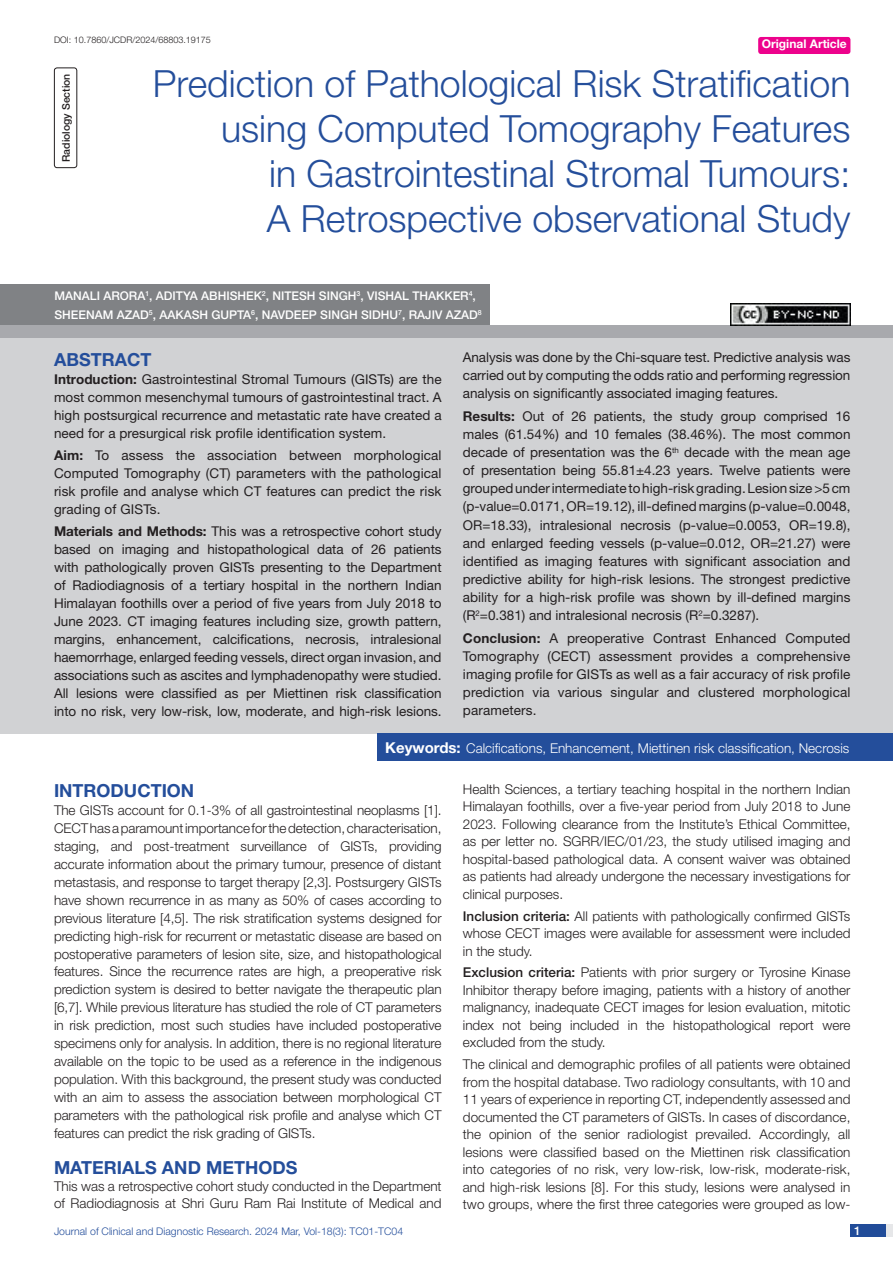
<style>
.page{position:relative;width:893px;height:1263px;background:#fff}
.page>*{position:absolute;margin:0;border:0;box-sizing:border-box;transform-origin:0 0}
.t1{font:300 37.5px/45px "Helvetica Neue";color:#244e9b;text-align:right}
.Heading{font:700 18px "Helvetica Neue";color:#244e9b}
.Abstract_head{font:700 18px "Helvetica Neue";color:#244e9b}
.Body_text{font:300 13.5px/18px "Helvetica Neue";color:#231f20;text-align:justify}
.Abstract_Text{font:13.5px/18px "Helvetica Neue";color:#231f20;text-align:justify}
.Key_words{font:300 13.5px "Helvetica Neue";color:#fff}
.Author{font:500 12px/18.8px "Helvetica Neue";color:#fff}
.t2{font:700 12px "Helvetica Neue";color:#fff}
.t3{font:300 10.5px "Helvetica Neue";color:#244e9b}
.section{font:500 10.5px "Helvetica Neue";color:#231f20}
.DOI{font:300 9px "Helvetica Neue";color:#231f20}
.s1{font-weight:700}
.s2{font-weight:700;font-size:15px}
.s3{font-weight:500}
</style>
<div class="page">
<div style="left:850px;top:1224px;width:43px;height:13px;background:#e6e7e9"></div>
<div style="left:850px;top:1224px;width:35px;height:13px;background:#214c99"></div>
<div style="left:758px;top:37px;width:92px;height:17px;background:#ed028c;border-radius:3px"></div>
<div style="left:54px;top:68px;width:23px;height:100px;border:1px solid #231f20;border-radius:3px"></div>
<div style="left:0;top:284px;width:489px;height:42px;background:#808285"></div>
<div style="left:0;top:326px;width:893px;height:12px;background:#a8a9ad"></div>
<div style="left:0;top:338px;width:893px;height:395px;background:#d1d2d4"></div>
<div style="left:377px;top:733px;width:516px;height:28px;background:#244e9b"></div>
<img style="left:730px;top:303px;width:120px;height:23px">
<p class="DOI" style="left:54px;top:35px;width:158px">DOI: 10.7860/JCDR/2024/68803.19175</p>
<p class="t2" style="left:762px;top:37px;width:87px">Original Article</p>
<p class="section" style="left:60px;top:162px;width:90px;rotate:-90deg">RADIOLOGY SECTION</p>
<p class="t1" style="left:153px;top:60px;width:699px">Prediction of Pathological Risk Stratification using Computed Tomography Features<br>in Gastrointestinal Stromal Tumours:<br>A Retrospective observational Study</p>
<p class="Author" style="left:54px;top:286px;width:429px">MANALI ARORA<sup>1</sup>, ADITYA ABHISHEK<sup>2</sup>, NITESH SINGH<sup>3</sup>, VISHAL THAKKER<sup>4</sup>,<br>SHEENAM AZAD<sup>5</sup>, AAKASH GUPTA<sup>6</sup>, NAVDEEP SINGH SIDHU<sup>7</sup>, RAJIV AZAD<sup>8</sup></p>
<p class="Abstract_head" style="left:54px;top:348px;width:99px">ABSTRACT</p>
<p class="Abstract_Text" style="left:54px;top:370px;width:389px"><span class="s1">Introduction:</span> Gastrointestinal Stromal Tumours (GISTs) are the most common mesenchymal tumours of gastrointestinal tract. A high postsurgical recurrence and metastatic rate have created a need for a presurgical risk profile identification system.</p>
<p class="Abstract_Text" style="left:54px;top:446px;width:389px"><span class="s1">Aim:</span> To assess the association between morphological Computed Tomography (CT) parameters with the pathological risk profile and analyse which CT features can predict the risk grading of GISTs.</p>
<p class="Abstract_Text" style="left:54px;top:522px;width:389px"><span class="s1">Materials and Methods:</span> This was a retrospective cohort study based on imaging and histopathological data of 26 patients with pathologically proven GISTs presenting to the Department of Radiodiagnosis of a tertiary hospital in the northern Indian Himalayan foothills over a period of five years from July 2018 to June 2023. CT imaging features including size, growth pattern, margins, enhancement, calcifications, necrosis, intralesional haemorrhage, enlarged feeding vessels, direct organ invasion, and associations such as ascites and lymphadenopathy were studied.<br>All lesions were classified as per Miettinen risk classification into no risk, very low-risk, low, moderate, and high-risk lesions.</p>
<p class="Abstract_Text" style="left:463px;top:348px;width:389px">Analysis was done by the Chi-square test. Predictive analysis was carried out by computing the odds ratio and performing regression analysis on significantly associated imaging features.</p>
<p class="Abstract_Text" style="left:463px;top:407px;width:389px"><span class="s1">Results:</span> Out of 26 patients, the study group comprised 16 males (61.54%) and 10 females (38.46%). The most common decade of presentation was the 6<sup>th</sup> decade with the mean age of presentation being 55.81±4.23 years. Twelve patients were grouped under intermediate to high-risk grading. Lesion size &gt;5 cm (p-value=0.0171, OR=19.12), ill-defined margins (p-value=0.0048, OR=18.33), intralesional necrosis (p-value=0.0053, OR=19.8), and enlarged feeding vessels (p-value=0.012, OR=21.27) were identified as imaging features with significant association and predictive ability for high-risk lesions. The strongest predictive ability for a high-risk profile was shown by ill-defined margins (R<sup>2</sup>=0.381) and intralesional necrosis (R<sup>2</sup>=0.3287).</p>
<p class="Abstract_Text" style="left:463px;top:629px;width:389px"><span class="s1">Conclusion:</span> A preoperative Contrast Enhanced Computed Tomography (CECT) assessment provides a comprehensive imaging profile for GISTs as well as a fair accuracy of risk profile prediction via various singular and clustered morphological parameters.</p>
<p class="Key_words" style="left:385px;top:740px;width:466px"><span class="s2">Keywords:</span> Calcifications, Enhancement, Miettinen risk classification, Necrosis</p>
<p class="Heading" style="left:54px;top:780px;width:142px">INTRODUCTION</p>
<p class="Body_text" style="left:54px;top:801px;width:389px">The GISTs account for 0.1-3% of all gastrointestinal neoplasms [1].<br>CECT has a paramount importance for the detection, characterisation, staging, and post-treatment surveillance of GISTs, providing accurate information about the primary tumour, presence of distant metastasis, and response to target therapy [2,3]. Postsurgery GISTs have shown recurrence in as many as 50% of cases according to previous literature [4,5]. The risk stratification systems designed for predicting high-risk for recurrent or metastatic disease are based on postoperative parameters of lesion site, size, and histopathological features. Since the recurrence rates are high, a preoperative risk prediction system is desired to better navigate the therapeutic plan [6,7]. While previous literature has studied the role of CT parameters in risk prediction, most such studies have included postoperative specimens only for analysis. In addition, there is no regional literature available on the topic to be used as a reference in the indigenous population. With this background, the present study was conducted with an aim to assess the association between morphological CT parameters with the pathological risk profile and analyse which CT features can predict the risk grading of GISTs.</p>
<p class="Heading" style="left:54px;top:1156px;width:245px">MATERIALS AND METHODS</p>
<p class="Body_text" style="left:54px;top:1177px;width:389px;line-height:17.2px">This was a retrospective cohort study conducted in the Department of Radiodiagnosis at Shri Guru Ram Rai Institute of Medical and</p>
<p class="Body_text" style="left:463px;top:780px;width:389px;line-height:17.5px">Health Sciences, a tertiary teaching hospital in the northern Indian Himalayan foothills, over a five-year period from July 2018 to June 2023. Following clearance from the Institute’s Ethical Committee, as per letter no. SGRR/IEC/01/23, the study utilised imaging and hospital-based pathological data. A consent waiver was obtained as patients had already undergone the necessary investigations for clinical purposes.</p>
<p class="Body_text" style="left:463px;top:907px;width:389px;line-height:17.5px"><span class="s3">INCLUSION CRITERIA:</span> All patients with pathologically confirmed GISTs whose CECT images were available for assessment were included in the study.</p>
<p class="Body_text" style="left:463px;top:963px;width:389px;line-height:17.5px"><span class="s3">EXCLUSION CRITERIA:</span> Patients with prior surgery or Tyrosine Kinase Inhibitor therapy before imaging, patients with a history of another malignancy, inadequate CECT images for lesion evaluation, mitotic index not being included in the histopathological report were excluded from the study.</p>
<p class="Body_text" style="left:463px;top:1055px;width:389px;line-height:17.4px">The clinical and demographic profiles of all patients were obtained from the hospital database. Two radiology consultants, with 10 and 11 years of experience in reporting CT, independently assessed and documented the CT parameters of GISTs. In cases of discordance, the opinion of the senior radiologist prevailed. Accordingly, all lesions were classified based on the Miettinen risk classification into categories of no risk, very low-risk, low-risk, moderate-risk, and high-risk lesions [8]. For this study, lesions were analysed in two groups, where the first three categories were grouped as low-</p>
<p class="t3" style="left:54px;top:1225px;width:351px">Journal of Clinical and Diagnostic Research. 2024 Mar, Vol-18(3): TC01-TC04</p>
<p class="Author" style="left:854px;top:1221px;width:8px">1</p>
</div>
